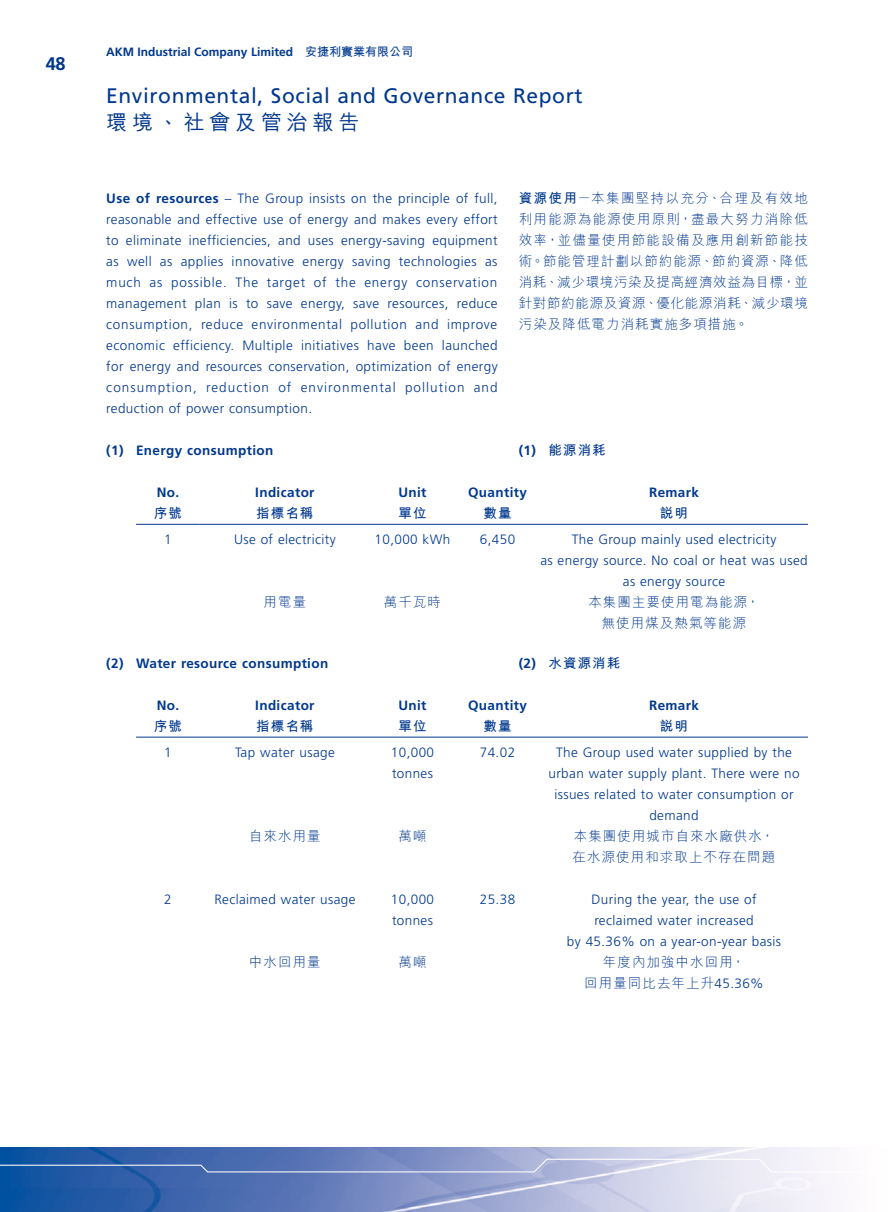
<style>
.page{position:relative;width:893px;height:1212px;background:#fff}
.page>*{position:absolute;margin:0;border:0;box-sizing:border-box;transform-origin:0 0}
.t1{font:21px "Frutiger LT Std";letter-spacing:.03em;color:#00388e}
.t2{font:500 21px "M Hei HK";letter-spacing:.23em;color:#00388e}
.t3{font:700 18.15px "Frutiger LT Std";color:#00388e}
.Body_Text{font:300 13.5px/21px "Frutiger LT Std";letter-spacing:.03em;color:#00388e;text-align:justify}
.C_Body_Text{font:300 13.5px/21px "Frutiger LT Std";letter-spacing:.03em;color:#00388e;text-align:center}
.Body_Text-2{font:300 13.5px/21px "M Hei HK";letter-spacing:.05em;color:#00388e;text-align:justify}
.C_Body_Text-2{font:300 13.5px "M Hei HK";letter-spacing:.08em;color:#00388e}
.C_Body_Text-3{font:700 13.5px "Frutiger LT Std";letter-spacing:.03em;color:#00388e}
.Heading_2{font:700 13.5px "Frutiger LT Std";letter-spacing:.03em;color:#00388e}
.C_Body_Text-4{font:700 13.5px "M Hei HK";letter-spacing:.08em;color:#00388e}
.C_Heading_2{font:700 13.5px "M Hei HK";letter-spacing:.08em;color:#00388e}
.t4{font:700 12px "Frutiger LT Std";color:#00388e}
.s1{font-family:"M Hei HK"}
.s2{font-weight:700}
.s3{font-family:"Frutiger LT Std"}
</style>
<div class="page">
<img style="left:0;top:1147px;width:829px;height:65px">
<svg style="left:0;top:1158px;width:829px;height:15px;background:#8ba0cc"></svg>
<hr style="left:136px;top:524px;width:64px;height:1px;background:#00388e">
<hr style="left:200px;top:524px;width:170px;height:1px;background:#00388e">
<hr style="left:370px;top:524px;width:85px;height:1px;background:#00388e">
<hr style="left:455px;top:524px;width:85px;height:1px;background:#00388e">
<hr style="left:540px;top:524px;width:268px;height:1px;background:#00388e">
<hr style="left:136px;top:737px;width:64px;height:1px;background:#00388e">
<hr style="left:200px;top:737px;width:170px;height:1px;background:#00388e">
<hr style="left:370px;top:737px;width:85px;height:1px;background:#00388e">
<hr style="left:455px;top:737px;width:85px;height:1px;background:#00388e">
<hr style="left:540px;top:737px;width:268px;height:1px;background:#00388e">
<h2 class="t3" style="left:46px;top:53px;width:21px">48</h2>
<p class="t4" style="left:106px;top:44px;width:308px">AKM Industrial Company Limited <span class="s1">安捷利實業有限公司</span></p>
<h1 class="t1" style="left:106px;top:83px;width:478px">Environmental, Social and Governance Report</h1>
<h1 class="t2" style="left:106px;top:107px;width:255px">環境、社會及管治報告</h1>
<p class="Body_Text-2" style="left:519px;top:188px;width:291px"><span class="s2">資源使用</span>－本集團堅持以充分、合理及有效地利用能源為能源使用原則，盡最大努力消除低效率，並儘量使用節能設備及應用創新節能技術。節能管理計劃以節約能源、節約資源、降低消耗、減少環境污染及提高經濟效益為目標，並針對節約能源及資源、優化能源消耗、減少環境污染及降低電力消耗實施多項措施。</p>
<p class="Body_Text" style="left:106px;top:188px;width:393px"><span class="s2">Use of resources</span> – The Group insists on the principle of full, reasonable and effective use of energy and makes every effort to eliminate inefficiencies, and uses energy-saving equipment as well as applies innovative energy saving technologies as much as possible. The target of the energy conservation management plan is to save energy, save resources, reduce consumption, reduce environmental pollution and improve economic efficiency. Multiple initiatives have been launched for energy and resources conservation, optimization of energy consumption, reduction of environmental pollution and reduction of power consumption.</p>
<p class="Heading_2" style="left:106px;top:443px;width:169px">(1) Energy consumption</p>
<p class="C_Body_Text-3" style="left:157px;top:485px;width:24px">No.</p>
<p class="C_Body_Text-3" style="left:255px;top:485px;width:61px">Indicator</p>
<p class="C_Body_Text-3" style="left:398px;top:485px;width:30px">Unit</p>
<p class="C_Body_Text-3" style="left:468px;top:485px;width:60px">Quantity</p>
<p class="C_Body_Text-3" style="left:649px;top:485px;width:51px">Remark</p>
<p class="C_Body_Text-4" style="left:154px;top:504px;width:30px">序號</p>
<p class="C_Body_Text-4" style="left:256px;top:504px;width:59px">指標名稱</p>
<p class="C_Body_Text-4" style="left:398px;top:504px;width:30px">單位</p>
<p class="C_Body_Text-4" style="left:483px;top:504px;width:30px">數量</p>
<p class="C_Body_Text-4" style="left:660px;top:504px;width:30px">說明</p>
<p class="C_Body_Text" style="left:164px;top:529px;width:9px">1</p>
<p class="C_Body_Text" style="left:234px;top:529px;width:103px">Use of electricity</p>
<p class="C_Body_Text" style="left:375px;top:529px;width:77px">10,000 kWh</p>
<p class="C_Body_Text" style="left:480px;top:529px;width:37px">6,450</p>
<p class="C_Body_Text" style="left:572px;top:529px;width:206px">The Group mainly used electricity</p>
<p class="C_Body_Text" style="left:540px;top:550px;width:269px">as energy source. No coal or heat was used as energy source</p>
<p class="C_Body_Text-2" style="left:264px;top:595px;width:44px">用電量</p>
<p class="C_Body_Text-2" style="left:384px;top:595px;width:59px">萬千瓦時</p>
<p class="C_Body_Text-2" style="left:588px;top:595px;width:173px">本集團主要使用電為能源，</p>
<p class="C_Body_Text-2" style="left:602px;top:616px;width:146px">無使用煤及熱氣等能源</p>
<p class="Heading_2" style="left:106px;top:656px;width:223px">(2) Water resource consumption</p>
<p class="C_Body_Text-3" style="left:157px;top:698px;width:24px">No.</p>
<p class="C_Body_Text-3" style="left:255px;top:698px;width:61px">Indicator</p>
<p class="C_Body_Text-3" style="left:398px;top:698px;width:30px">Unit</p>
<p class="C_Body_Text-3" style="left:468px;top:698px;width:60px">Quantity</p>
<p class="C_Body_Text-3" style="left:649px;top:698px;width:51px">Remark</p>
<p class="C_Body_Text-4" style="left:154px;top:716px;width:30px">序號</p>
<p class="C_Body_Text-4" style="left:256px;top:716px;width:59px">指標名稱</p>
<p class="C_Body_Text-4" style="left:398px;top:716px;width:30px">單位</p>
<p class="C_Body_Text-4" style="left:483px;top:716px;width:30px">數量</p>
<p class="C_Body_Text-4" style="left:660px;top:716px;width:30px">說明</p>
<p class="C_Body_Text" style="left:164px;top:742px;width:9px">1</p>
<p class="C_Body_Text" style="left:235px;top:742px;width:101px">Tap water usage</p>
<p class="C_Body_Text" style="left:391px;top:742px;width:45px;text-align:left">10,000 tonnes</p>
<p class="C_Body_Text" style="left:480px;top:742px;width:37px">74.02</p>
<p class="C_Body_Text" style="left:549px;top:742px;width:252px">The Group used water supplied by the urban water supply plant. There were no issues related to water consumption or demand</p>
<p class="C_Body_Text-2" style="left:249px;top:829px;width:73px">自來水用量</p>
<p class="C_Body_Text-2" style="left:398px;top:829px;width:30px">萬噸</p>
<p class="C_Body_Text-2" style="left:574px;top:829px;width:202px">本集團使用城市自來水廠供水，</p>
<p class="C_Body_Text-2" style="left:573px;top:850px;width:204px">在水源使用和求取上不存在問題</p>
<p class="C_Body_Text" style="left:164px;top:889px;width:9px">2</p>
<p class="C_Body_Text" style="left:214px;top:889px;width:143px">Reclaimed water usage</p>
<p class="C_Body_Text" style="left:391px;top:889px;width:45px;text-align:left">10,000 tonnes</p>
<p class="C_Body_Text" style="left:480px;top:889px;width:37px">25.38</p>
<p class="C_Body_Text" style="left:591px;top:889px;width:167px">During the year, the use of</p>
<p class="C_Heading_2" style="left:519px;top:441px;width:88px"><span class="s3">(1)</span> 能源消耗</p>
<p class="C_Heading_2" style="left:519px;top:653px;width:103px"><span class="s3">(2)</span> 水資源消耗</p>
<p class="C_Body_Text" style="left:594px;top:910px;width:161px">reclaimed water increased</p>
<p class="C_Body_Text" style="left:567px;top:931px;width:216px">by 45.36% on a year-on-year basis</p>
<p class="C_Body_Text-2" style="left:249px;top:955px;width:73px">中水回用量</p>
<p class="C_Body_Text-2" style="left:398px;top:955px;width:30px">萬噸</p>
<p class="C_Body_Text-2" style="left:603px;top:955px;width:144px">年度內加強中水回用，</p>
<p class="C_Body_Text-2" style="left:584px;top:976px;width:181px">回用量同比去年上升<span class="s3">45.36%</span></p>
</div>
